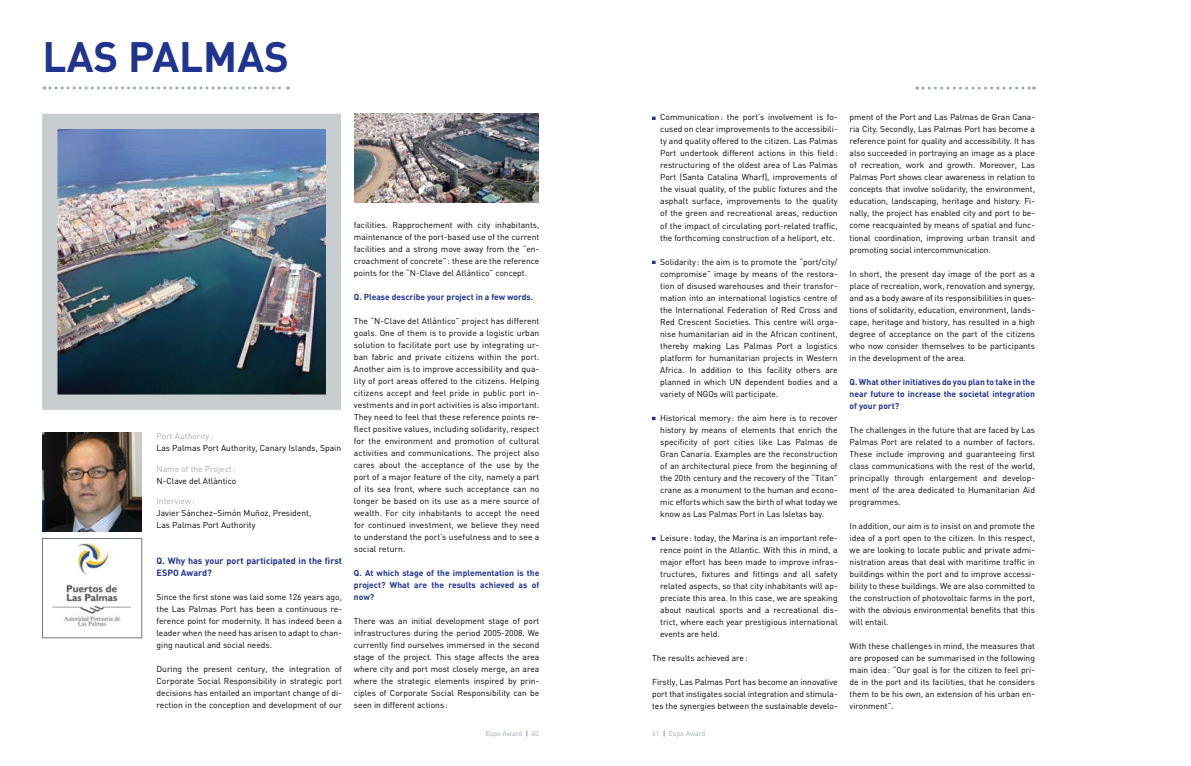
<style>
.page{position:relative;width:1191px;height:766px;background:#fff}
.page>*{position:absolute;margin:0;border:0;box-sizing:border-box;transform-origin:0 0}
.t1{font:700 42px "DIN";color:#20348f}
.t2{font:700 9px/12px "DIN";color:#20348f}
.t3{font:8.5px/12px "DIN";color:#000;text-align:justify}
.t4{font:700 8.5px/12px "DIN";color:#20348f;text-align:justify}
.t5{font:7px "DIN";color:#9bacb0}
.s1{color:#a4abae}
.s2{color:#20348f}
</style>
<div class="page">
<svg style="left:44px;top:86px;width:244px;height:3px"></svg>
<img style="left:58px;top:130px;width:267px;height:263px">
<svg style="left:652px;top:116px;width:3px;height:4px"></svg>
<svg style="left:652px;top:260px;width:3px;height:4px"></svg>
<svg style="left:652px;top:416px;width:3px;height:4px"></svg>
<svg style="left:652px;top:536px;width:3px;height:4px"></svg>
<img style="left:43px;top:432px;width:99px;height:99px">
<img style="left:52px;top:540px;width:80px;height:87px">
<div style="left:43px;top:538px;width:99px;height:99px;border:1px solid #707c82"></div>
<img style="left:354px;top:114px;width:185px;height:88px">
<svg style="left:923px;top:87px;width:111px;height:3px"></svg>
<div style="left:42px;top:114px;width:299px;height:295px;border:15px solid #c8cdd0"></div>
<p class="t1" style="left:43px;top:30px;width:221px">Las Pal mas</p>
<p class="t3" style="left:157px;top:430px;width:186px"><span class="s1">Port Authority :<br></span>Las Palmas Port Authority, Canary Islands, Spain</p>
<p class="t3" style="left:157px;top:462px;width:81px"><span class="s1">Name of the Project:<br></span>N-Clave del Atlàntico</p>
<p class="t3" style="left:157px;top:495px;width:156px;text-align:left"><span class="s1">Interview:<br></span>Javier Sánchez–Simón Muñoz, President,<br>Las Palmas Port Authority</p>
<p class="t2" style="left:157px;top:554px;width:187px">Q. Why has your port participated in the first<br>ESPO Award?</p>
<p class="t3" style="left:156px;top:591px;width:187px">Since the first stone was laid some 126 years ago, the Las Palmas Port has been a continuous re&shy;ference point for modernity. It has indeed been a leader when the need has arisen to adapt to chan&shy;ging nautical and social needs.</p>
<p class="t3" style="left:157px;top:663px;width:187px">During the present century, the integration of Corporate Social Responsibility in strategic port decisions has entailed an important change of di&shy;rection in the conception and development of our</p>
<p class="t3" style="left:354px;top:219px;width:187px">facilities. Rapprochement with city inhabitants, maintenance of the port-based use of the current facilities and a strong move away from the “en&shy;croachment of concrete” : these are the reference points for the “N-Clave del Atlántico” concept.</p>
<p class="t4" style="left:354px;top:290px;width:181px">Q. Please describe your project in a few words.</p>
<p class="t3" style="left:354px;top:315px;width:187px">The “N-Clave del Atlántico” project has different goals. One of them is to provide a logistic urban solution to facilitate port use by integrating ur&shy;ban fabric and private citizens within the port.<br>Another aim is to improve accessibility and qua&shy;lity of port areas offered to the citizens. Helping citizens accept and feel pride in public port in&shy;vestments and in port activities is also important.<br>They need to feel that these reference points re&shy;flect positive values, including solidarity, respect for the environment and promotion of cultural activities and communications. The project also cares about the acceptance of the use by the port of a major feature of the city, namely a part of its sea front, where such acceptance can no longer be based on its use as a mere source of wealth. For city inhabitants to accept the need for continued investment, we believe they need to understand the port’s usefulness and to see a social return.</p>
<p class="t4" style="left:354px;top:566px;width:187px">Q. At which stage of the implementation is the project? What are the results achieved as of now?</p>
<p class="t3" style="left:354px;top:615px;width:187px">There was an initial development stage of port infrastructures during the period 2005-2008. We currently find ourselves immersed in the second stage of the project. This stage affects the area where city and port most closely merge, an area where the strategic elements inspired by prin&shy;ciples of Corporate Social Responsibility can be seen in different actions :</p>
<p class="t3" style="left:660px;top:111px;width:179px">Communication: the port’s involvement is fo&shy;cused on clear improvements to the accessibili&shy;ty and quality offered to the citizen. Las Palmas Port undertook different actions in this field: restructuring of the oldest area of Las Palmas Port (Santa Catalina Wharf), improvements of the visual quality, of the public fixtures and the asphalt surface, improvements to the quality of the green and recreational areas, reduction of the impact of circulating port-related traffic, the forthcoming construction of a heliport, etc.</p>
<p class="t3" style="left:660px;top:255px;width:179px">Solidarity : the aim is to promote the “port/city/ compromise” image by means of the restora&shy;tion of disused warehouses and their transfor&shy;mation into an international logistics centre of the International Federation of Red Cross and Red Crescent Societies. This centre will orga&shy;nise humanitarian aid in the African continent, thereby making Las Palmas Port a logistics platform for humanitarian projects in Western Africa. In addition to this facility others are planned in which UN dependent bodies and a variety of NGOs will participate.</p>
<p class="t3" style="left:660px;top:411px;width:179px">Historical memory : the aim here is to recover history by means of elements that enrich the specificity of port cities like Las Palmas de Gran Canaria. Examples are the reconstruction of an architectural piece from the beginning of the 20th century and the recovery of the “Titan” crane as a monument to the human and econo&shy;mic efforts which saw the birth of what today we know as Las Palmas Port in Las Isletas bay.</p>
<p class="t3" style="left:660px;top:531px;width:179px">Leisure: today, the Marina is an important refe&shy;rence point in the Atlantic. With this in mind, a major effort has been made to improve infras&shy;tructures, fixtures and fittings and all safety related aspects, so that city inhabitants will ap&shy;preciate this area. In this case, we are speaking about nautical sports and a recreational dis&shy;trict, where each year prestigious international events are held.</p>
<p class="t3" style="left:652px;top:651px;width:97px">The results achieved are:</p>
<p class="t3" style="left:652px;top:675px;width:187px">Firstly, Las Palmas Port has become an innovative port that instigates social integration and stimula&shy;tes the synergies between the sustainable develo-</p>
<p class="t5" style="left:486px;top:728px;width:55px">Espo Award <span class="s2">|</span> 40</p>
<p class="t5" style="left:652px;top:728px;width:55px">41 <span class="s2">|</span> Espo Award</p>
<p class="t3" style="left:849px;top:111px;width:187px">pment of the Port and Las Palmas de Gran Cana&shy;ria City. Secondly, Las Palmas Port has become a reference point for quality and accessibility. It has also succeeded in portraying an image as a place of recreation, work and growth. Moreover, Las Palmas Port shows clear awareness in relation to concepts that involve solidarity, the environment, education, landscaping, heritage and history. Fi&shy;nally, the project has enabled city and port to be&shy;come reacquainted by means of spatial and func&shy;tional coordination, improving urban transit and promoting social intercommunication.</p>
<p class="t3" style="left:849px;top:267px;width:187px">In short, the present day image of the port as a place of recreation, work, renovation and synergy, and as a body aware of its responsibilities in ques&shy;tions of solidarity, education, environment, lands&shy;cape, heritage and history, has resulted in a high degree of acceptance on the part of the citizens who now consider themselves to be participants in the development of the area.</p>
<p class="t4" style="left:849px;top:375px;width:187px">Q. What other initiatives do you plan to take in the near future to increase the societal integration of your port?</p>
<p class="t3" style="left:849px;top:423px;width:187px">The challenges in the future that are faced by Las Palmas Port are related to a number of factors.<br>These include improving and guaranteeing first class communications with the rest of the world, principally through enlargement and develop&shy;ment of the area dedicated to Humanitarian Aid programmes.</p>
<p class="t3" style="left:849px;top:519px;width:187px">In addition, our aim is to insist on and promote the idea of a port open to the citizen. In this respect, we are looking to locate public and private admi&shy;nistration areas that deal with maritime traffic in buildings within the port and to improve accessi&shy;bility to these buildings. We are also committed to the construction of photovoltaic farms in the port, with the obvious environmental benefits that this will entail.</p>
<p class="t3" style="left:849px;top:639px;width:187px">With these challenges in mind, the measures that are proposed can be summarised in the following main idea: “Our goal is for the citizen to feel pri&shy;de in the port and its facilities, that he considers them to be his own, an extension of his urban en&shy;vironment”.</p>
</div>
